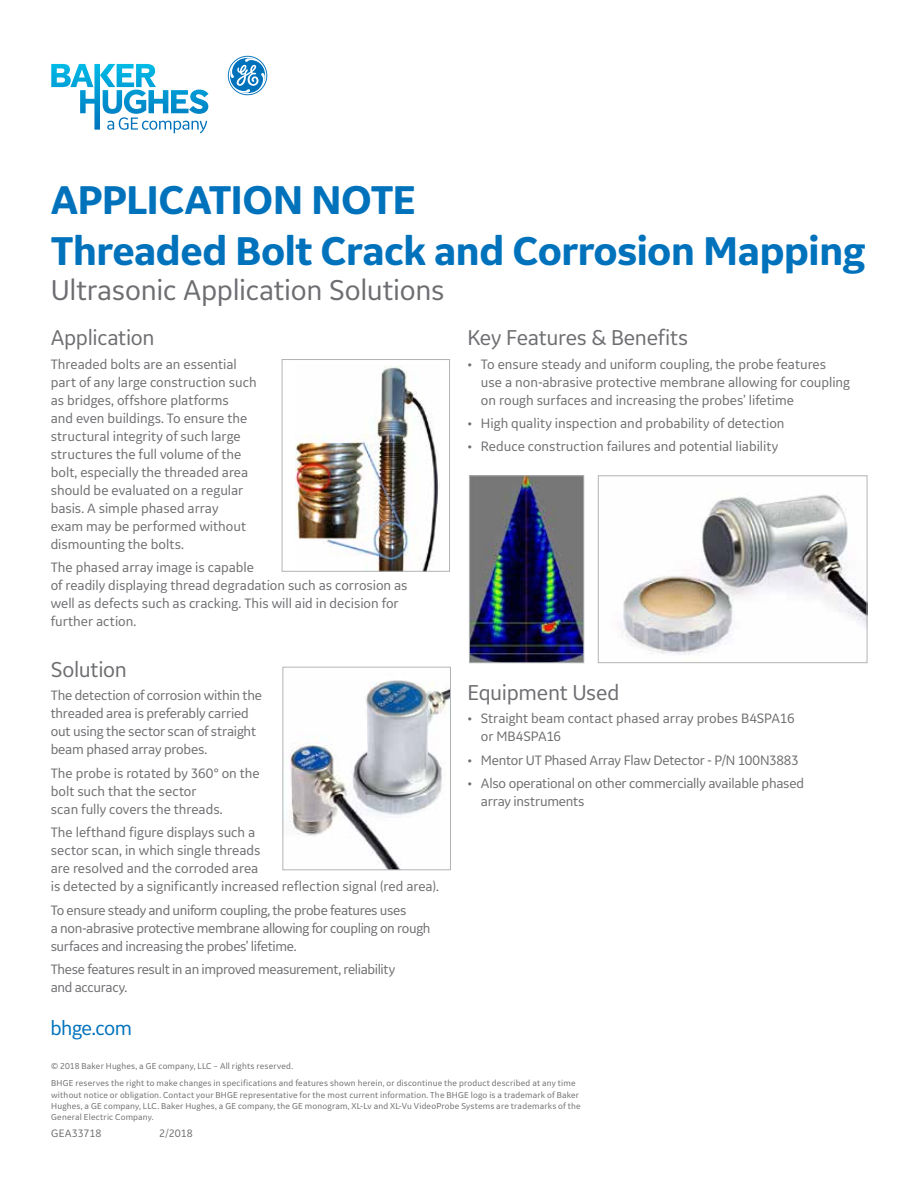
<style>
.page{position:relative;width:918px;height:1188px;background:#fff}
.page>*{position:absolute;margin:0;border:0;box-sizing:border-box;transform-origin:0 0}
.t1{font:700 42px/51px "GE Inspira Sans";letter-spacing:-.02em;color:#0072bc}
.t2{font:30px "GE Inspira Sans";letter-spacing:-.01em;color:#6d6e71}
.t3{font:22.5px "GE Inspira Sans";letter-spacing:-.015em;color:#6d6e71}
.t4{font:21px "GE Inspira Sans";letter-spacing:-.025em;color:#0072bc}
.t5{font:14.25px/18px "GE Inspira Sans";letter-spacing:-.005em;color:#6d6e71}
.t6{font:14.25px/18px "GE Inspira Sans";letter-spacing:-.025em;color:#6d6e71}
.t7{font:11.25px "GE Inspira Sans";color:#6d6e71}
.t8{font:9px/11.2px "GE Inspira Sans";letter-spacing:.02em;color:#6d6e71}
</style>
<div class="page">
<img style="left:295px;top:366px;width:144px;height:204px">
<div style="left:282px;top:359px;width:168px;height:213px;border:1px solid #b1b4b6"></div>
<img style="left:471px;top:478px;width:111px;height:183px">
<div style="left:469px;top:476px;width:115px;height:187px;border:1px solid #b1b4b6"></div>
<img style="left:289px;top:680px;width:160px;height:188px">
<div style="left:283px;top:667px;width:168px;height:203px;border:1px solid #b1b4b6"></div>
<img style="left:622px;top:495px;width:243px;height:160px">
<div style="left:598px;top:476px;width:269px;height:187px;border:1px solid #b1b4b6"></div>
<svg style="left:51px;top:56px;width:216px;height:77px"></svg>
<h1 class="t1" style="left:51px;top:174px;width:816px">APPLICATION NOTE<br>Threaded Bolt Crack and Corrosion Mapping</h1>
<h2 class="t2" style="left:51px;top:272px;width:395px">Ultrasonic Application Solutions</h2>
<h3 class="t3" style="left:51px;top:324px;width:105px">Application</h3>
<p class="t5" style="left:51px;top:355px;width:207px">Threaded bolts are an essential part of any large construction such as bridges, offshore platforms<br>and even buildings. To ensure the structural integrity of such large structures the full volume of the bolt, especially the threaded area should be evaluated on a regular basis. A simple phased array<br>exam may be performed without dismounting the bolts.</p>
<p class="t5" style="left:51px;top:558px;width:358px">The phased array image is capable<br>of readily displaying thread degradation such as corrosion as well as defects such as cracking. This will aid in decision for further action.</p>
<h3 class="t3" style="left:51px;top:656px;width:78px">Solution</h3>
<p class="t5" style="left:51px;top:686px;width:213px">The detection of corrosion within the threaded area is preferably carried out using the sector scan of straight beam phased array probes.</p>
<p class="t5" style="left:51px;top:764px;width:211px">The probe is rotated by 360° on the bolt such that the sector<br>scan fully covers the threads.</p>
<p class="t5" style="left:51px;top:823px;width:390px">The lefthand figure displays such a<br>sector scan, in which single threads<br>are resolved and the corroded area<br>is detected by a significantly increased reflection signal (red area).</p>
<p class="t6" style="left:51px;top:900px;width:381px">To ensure steady and uniform coupling, the probe features uses<br>a non-abrasive protective membrane allowing for coupling on rough surfaces and increasing the probes’ lifetime.</p>
<p class="t6" style="left:51px;top:960px;width:346px">These features result in an improved measurement, reliability and accuracy.</p>
<h3 class="t4" style="left:51px;top:1015px;width:83px">bhge.com</h3>
<h3 class="t3" style="left:468px;top:324px;width:222px">Key Features &amp; Benefits</h3>
<p class="t5" style="left:481px;top:355px;width:371px;text-indent:-13px">• To ensure steady and uniform coupling, the probe features use a non-abrasive protective membrane allowing for coupling on rough surfaces and increasing the probes’ lifetime</p>
<p class="t5" style="left:468px;top:414px;width:319px">• High quality inspection and probability of detection</p>
<p class="t5" style="left:468px;top:437px;width:312px">• Reduce construction failures and potential liability</p>
<h3 class="t3" style="left:468px;top:678px;width:153px">Equipment Used</h3>
<p class="t5" style="left:481px;top:709px;width:315px;text-indent:-13px">• Straight beam contact phased array probes B4SPA16 or MB4SPA16</p>
<p class="t5" style="left:468px;top:750px;width:333px">• Mentor UT Phased Array Flaw Detector - P/N 100N3883</p>
<p class="t5" style="left:481px;top:774px;width:325px;text-indent:-13px">• Also operational on other commercially available phased array instruments</p>
<p class="t8" style="left:51px;top:1056px;width:526px;line-height:17.7px">© 2018 Baker Hughes, a GE company, LLC – All rights reserved.<br>BHGE reserves the right to make changes in specifications and features shown herein, or discontinue the product described at any time</p>
<p class="t8" style="left:51px;top:1089px;width:531px">without notice or obligation. Contact your BHGE representative for the most current information. The BHGE logo is a trademark of Baker<br>Hughes, a GE company, LLC. Baker Hughes, a GE company, the GE monogram, XL-Lv and XL-Vu VideoProbe Systems are trademarks of the<br>General Electric Company.</p>
<p class="t7" style="left:51px;top:1126px;width:52px">GEA33718</p>
<p class="t7" style="left:159px;top:1126px;width:35px">2/2018</p>
</div>
